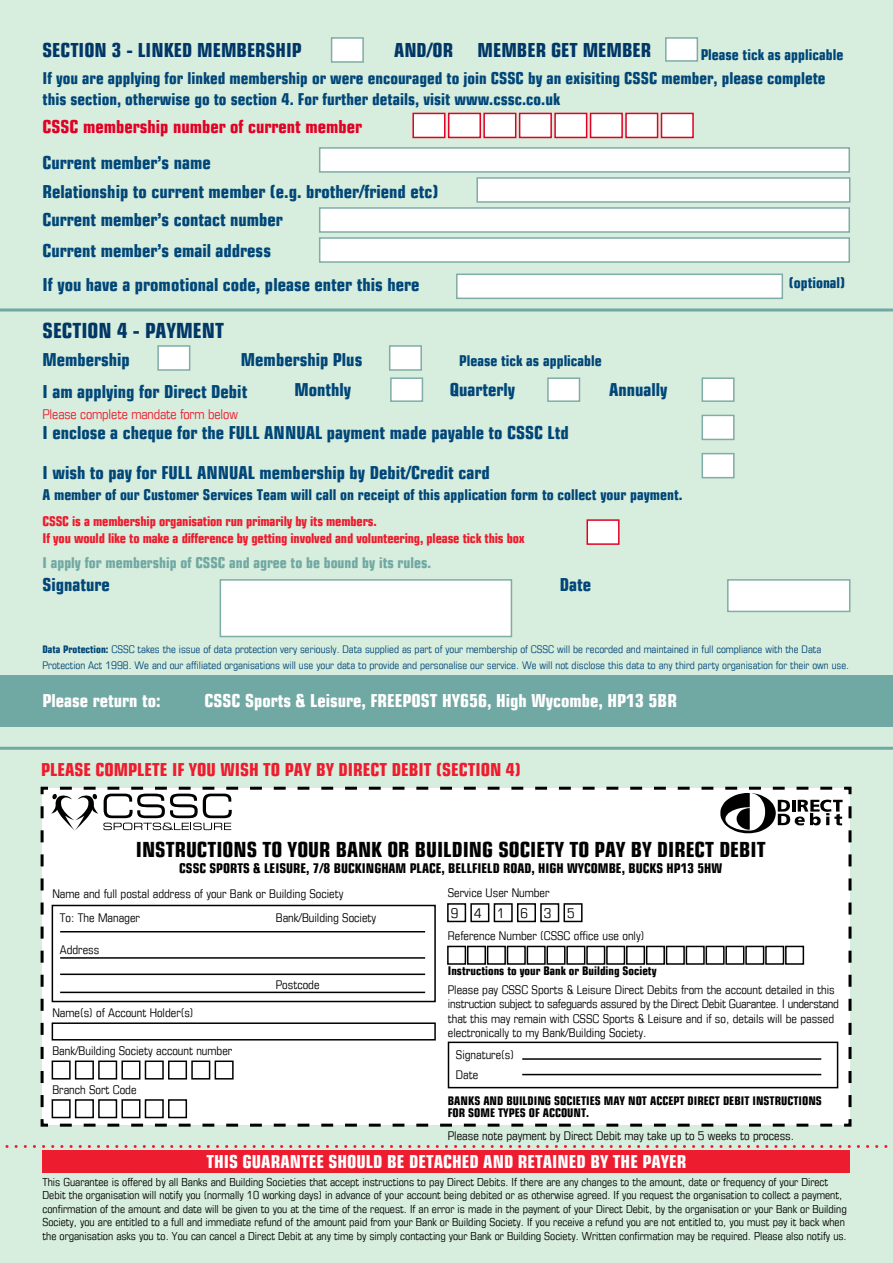
<style>
.page{position:relative;width:893px;height:1263px;background:#d7eddd}
.page>*{position:absolute;margin:0;border:0;box-sizing:border-box;transform-origin:0 0}
.t1{font:700 condensed 21px "Eurostile LT";color:#000}
.t2{font:700 condensed 21px "Eurostile LT";color:#003767}
.t3{font:700 condensed 19.5px "Eurostile LT";color:#003767}
.t4{font:700 condensed 18px/32px "Eurostile LT";color:#004678}
.t5{font:700 condensed 18px "Eurostile LT";color:#fff}
.t6{font:700 condensed 18px "Eurostile LT";color:#ed1c2e}
.t7{font:700 condensed 18px "Eurostile LT";color:#e20025}
.t8{font:700 condensed 16.5px/21px "Eurostile LT";color:#004678}
.t9{font:700 condensed 15px "Eurostile LT";color:#004678}
.t10{font:700 condensed 15px "Eurostile LT";color:#70a8a3}
.t11{font:700 condensed 13.5px/16.2px "Eurostile LT";letter-spacing:-.01em;color:#ed1c2e}
.t12{font:700 condensed 13.5px "Eurostile LT";color:#000}
.t13{font:condensed 13.5px "Eurostile LT";letter-spacing:-.01em;color:#ed1c2e}
.t14{font:condensed 13.5px "Eurostile LT";letter-spacing:1.17em;color:#000}
.t15{font:condensed 12px/14.4px "Eurostile LT";color:#000}
.t16{font:700 condensed 12px/12px "Eurostile LT";color:#000}
.t17{font:condensed 11.1px/13.5px "Eurostile LT";color:#000}
.t18{font:condensed 10.5px/16.2px "Eurostile LT";color:#004678}
.s1{font-weight:700}
</style>
<div class="page">
<div style="left:157px;top:345px;width:33px;height:26px;background:#fff;border:2px solid #80aca7"></div>
<div style="left:389px;top:345px;width:33px;height:26px;background:#fff;border:2px solid #80aca7"></div>
<div style="left:701px;top:415px;width:34px;height:25px;background:#fff;border:2px solid #80aca7"></div>
<div style="left:701px;top:453px;width:34px;height:25px;background:#fff;border:2px solid #80aca7"></div>
<div style="left:390px;top:377px;width:33px;height:25px;background:#fff;border:2px solid #80aca7"></div>
<div style="left:547px;top:377px;width:33px;height:25px;background:#fff;border:2px solid #80aca7"></div>
<div style="left:727px;top:579px;width:123px;height:33px;background:#fff;border:2px solid #80aca7"></div>
<div style="left:220px;top:579px;width:292px;height:58px;background:#fff;border:2px solid #80aca7"></div>
<div style="left:0;top:675px;width:893px;height:51px;background:#70a8a3"></div>
<hr style="left:0;top:747px;width:893px;height:3px;background:#70a8a3">
<svg style="left:5px;top:1145px;width:883px;height:3px"></svg>
<svg style="left:40px;top:786px;width:812px;height:341px;background:#e1e3e1"></svg>
<div style="left:52px;top:1099px;width:19px;height:19px;border:2px solid #000"></div>
<div style="left:75px;top:1099px;width:19px;height:19px;border:2px solid #000"></div>
<div style="left:98px;top:1099px;width:19px;height:19px;border:2px solid #000"></div>
<div style="left:121px;top:1099px;width:19px;height:19px;border:2px solid #000"></div>
<div style="left:145px;top:1099px;width:19px;height:19px;border:2px solid #000"></div>
<div style="left:168px;top:1099px;width:19px;height:19px;border:2px solid #000"></div>
<div style="left:43px;top:1150px;width:807px;height:22px;background:#ed1c2e"></div>
<div style="left:701px;top:377px;width:34px;height:25px;background:#fff;border:2px solid #80aca7"></div>
<svg style="left:51px;top:787px;width:800px;height:320px;background:#ebebeb"></svg>
<div style="left:319px;top:147px;width:531px;height:26px;background:#fff;border:2px solid #80aca7"></div>
<div style="left:476px;top:177px;width:374px;height:26px;background:#fff;border:2px solid #80aca7"></div>
<div style="left:319px;top:207px;width:531px;height:26px;background:#fff;border:2px solid #80aca7"></div>
<div style="left:319px;top:237px;width:531px;height:26px;background:#fff;border:2px solid #80aca7"></div>
<div style="left:412px;top:113px;width:33px;height:25px;background:#fff;border:2px solid #e20025"></div>
<div style="left:448px;top:113px;width:33px;height:25px;background:#fff;border:2px solid #e20025"></div>
<div style="left:483px;top:113px;width:33px;height:25px;background:#fff;border:2px solid #e20025"></div>
<div style="left:519px;top:113px;width:33px;height:25px;background:#fff;border:2px solid #e20025"></div>
<div style="left:554px;top:113px;width:33px;height:25px;background:#fff;border:2px solid #e20025"></div>
<div style="left:590px;top:113px;width:33px;height:25px;background:#fff;border:2px solid #e20025"></div>
<div style="left:625px;top:113px;width:33px;height:25px;background:#fff;border:2px solid #e20025"></div>
<div style="left:661px;top:113px;width:33px;height:25px;background:#fff;border:2px solid #e20025"></div>
<hr style="left:0;top:308px;width:893px;height:3px;background:#70a8a3">
<div style="left:456px;top:274px;width:327px;height:25px;background:#fff;border:2px solid #80aca7"></div>
<div style="left:331px;top:37px;width:33px;height:26px;background:#fff;border:2px solid #80aca7"></div>
<div style="left:665px;top:37px;width:33px;height:25px;background:#fff;border:2px solid #80aca7"></div>
<div style="left:586px;top:519px;width:34px;height:26px;background:#fff;border:2px solid #e20025"></div>
<h2 class="t3" style="left:43px;top:38px;width:259px">section 3 - linked Membership</h2>
<h2 class="t3" style="left:394px;top:38px;width:60px">And/or</h2>
<h2 class="t3" style="left:478px;top:38px;width:175px">member get member</h2>
<h3 class="t9" style="left:701px;top:46px;width:144px">Please tick as applicable</h3>
<h3 class="t8" style="left:43px;top:68px;width:785px">If you are applying for linked membership or were encouraged to join CSSC by an exisiting CSSC member, please complete this section, otherwise go to section 4. For further details, visit www.cssc.co.uk</h3>
<h3 class="t7" style="left:43px;top:116px;width:321px">CSSC membership number of current member</h3>
<h3 class="t4" style="left:43px;top:146px;width:170px">Current member’s name</h3>
<h3 class="t4" style="left:43px;top:176px;width:397px">Relationship to current member (e.g. brother/friend etc)</h3>
<h3 class="t4" style="left:43px;top:204px;width:242px">Current member’s contact number</h3>
<h3 class="t4" style="left:43px;top:235px;width:230px">Current member’s email address</h3>
<h3 class="t4" style="left:43px;top:269px;width:378px">If you have a promotional code, please enter this here</h3>
<h3 class="t9" style="left:789px;top:274px;width:58px">(optional)</h3>
<h1 class="t2" style="left:43px;top:318px;width:183px">section 4 - payment</h1>
<h3 class="t4" style="left:43px;top:343px;width:89px">Membership</h3>
<h3 class="t4" style="left:43px;top:343px;width:321px;text-indent:198px">Membership Plus<br>I am applying for Direct Debit</h3>
<h3 class="t4" style="left:43px;top:413px;width:528px;line-height:39.3px">I enclose a cheque for the FULL ANNUAL payment made payable to CSSC Ltd<br>I wish to pay for FULL ANNUAL membership by Debit/Credit card</h3>
<h3 class="t9" style="left:459px;top:351px;width:144px">Please tick as applicable</h3>
<h3 class="t4" style="left:294px;top:374px;width:58px">Monthly</h3>
<h3 class="t4" style="left:450px;top:374px;width:67px">Quarterly</h3>
<p class="t13" style="left:43px;top:406px;width:197px">Please complete mandate form below</p>
<h3 class="t4" style="left:609px;top:374px;width:60px">Annually</h3>
<h3 class="t9" style="left:43px;top:485px;width:641px">A member of our Customer Services Team will call on receipt of this application form to collect your payment.</h3>
<p class="t11" style="left:43px;top:513px;width:484px">CSSC is a membership organisation run primarily by its members.<br>If you would like to make a difference by getting involved and volunteering, please tick this box</p>
<h3 class="t10" style="left:43px;top:554px;width:390px">I apply for membership of CSSC and agree to be bound by its rules.</h3>
<h3 class="t4" style="left:43px;top:569px;width:69px">Signature</h3>
<h3 class="t4" style="left:560px;top:569px;width:33px">Date</h3>
<p class="t18" style="left:43px;top:641px;width:808px"><span class="s1">Data Protection:</span> CSSC takes the issue of data protection very seriously. Data supplied as part of your membership of CSSC will be recorded and maintained in full compliance with the Data<br>Protection Act 1998. We and our affiliated organisations will use your data to provide and personalise our service. We will not disclose this data to any third party organisation for their own use.</p>
<h3 class="t5" style="left:43px;top:690px;width:119px">Please return to:</h3>
<h3 class="t5" style="left:205px;top:690px;width:463px">CSSC Sports &amp; Leisure, FREEPOST HY656, High Wycombe, HP13 5BR</h3>
<h3 class="t6" style="left:41px;top:759px;width:481px">Please complete if you wish to pay BY DIRECT DEBIt (SECTION 4)</h3>
<h1 class="t1" style="left:136px;top:837px;width:631px">instructions to your bank or building society to pay by direct debit</h1>
<p class="t12" style="left:179px;top:860px;width:535px">CSSC Sports &amp; Leisure, 7/8 Buckingham Place, Bellfield Road, High Wycombe, Bucks HP13 5HW</p>
<p class="t15" style="left:60px;top:881px;width:285px;line-height:24.3px;text-indent:-7px">Name and full postal address of your Bank or Building Society<br>To: The Manager</p>
<p class="t15" style="left:448px;top:886px;width:103px">Service User Number</p>
<p class="t14" style="left:451px;top:905px;width:125px">941635</p>
<p class="t15" style="left:448px;top:928px;width:198px">Reference Number (CSSC office use only)</p>
<p class="t16" style="left:448px;top:965px;width:210px">Instructions to your Bank or Building Society</p>
<p class="t15" style="left:448px;top:982px;width:393px">Please pay CSSC Sports &amp; Leisure Direct Debits from the account detailed in this instruction subject to safeguards assured by the Direct Debit Guarantee. I understand that this may remain with CSSC Sports &amp; Leisure and if so, details will be passed electronically to my Bank/Building Society.</p>
<p class="t15" style="left:456px;top:1044px;width:59px;line-height:20.2px">Signature(s)<br>Date</p>
<p class="t16" style="left:448px;top:1094px;width:376px">banks and building societies may not accept direct debit instructions for some types of account.</p>
<p class="t15" style="left:448px;top:1128px;width:348px">Please note payment by Direct Debit may take up to 5 weeks to process.</p>
<h3 class="t5" style="left:206px;top:1150px;width:482px">this guarantee should be detached and retain ed by the payer</h3>
<p class="t15" style="left:276px;top:910px;width:102px">Bank/Building Society</p>
<p class="t15" style="left:60px;top:942px;width:41px">Address</p>
<p class="t15" style="left:276px;top:977px;width:45px">Postcode</p>
<p class="t15" style="left:52px;top:1005px;width:143px">Name(s) of Account Holder(s)</p>
<p class="t15" style="left:52px;top:1043px;width:181px">Bank/Building Society account number</p>
<p class="t15" style="left:52px;top:1082px;width:86px">Branch Sort Code</p>
<p class="t17" style="left:43px;top:1175px;width:806px">This Guarantee is offered by all Banks and Building Societies that accept instructions to pay Direct Debits. If there are any changes to the amount, date or frequency of your Direct Debit the organisation will notify you (normally 10 working days) in advance of your account being debited or as otherwise agreed. If you request the organisation to collect a payment, confirmation of the amount and date will be given to you at the time of the request. If an error is made in the payment of your Direct Debit, by the organisation or your Bank or Building Society, you are entitled to a full and immediate refund of the amount paid from your Bank or Building Society. If you receive a refund you are not entitled to, you must pay it back when the organisation asks you to. You can cancel a Direct Debit at any time by simply contacting your Bank or Building Society. Written confirmation may be required. Please also notify us.</p>
</div>
